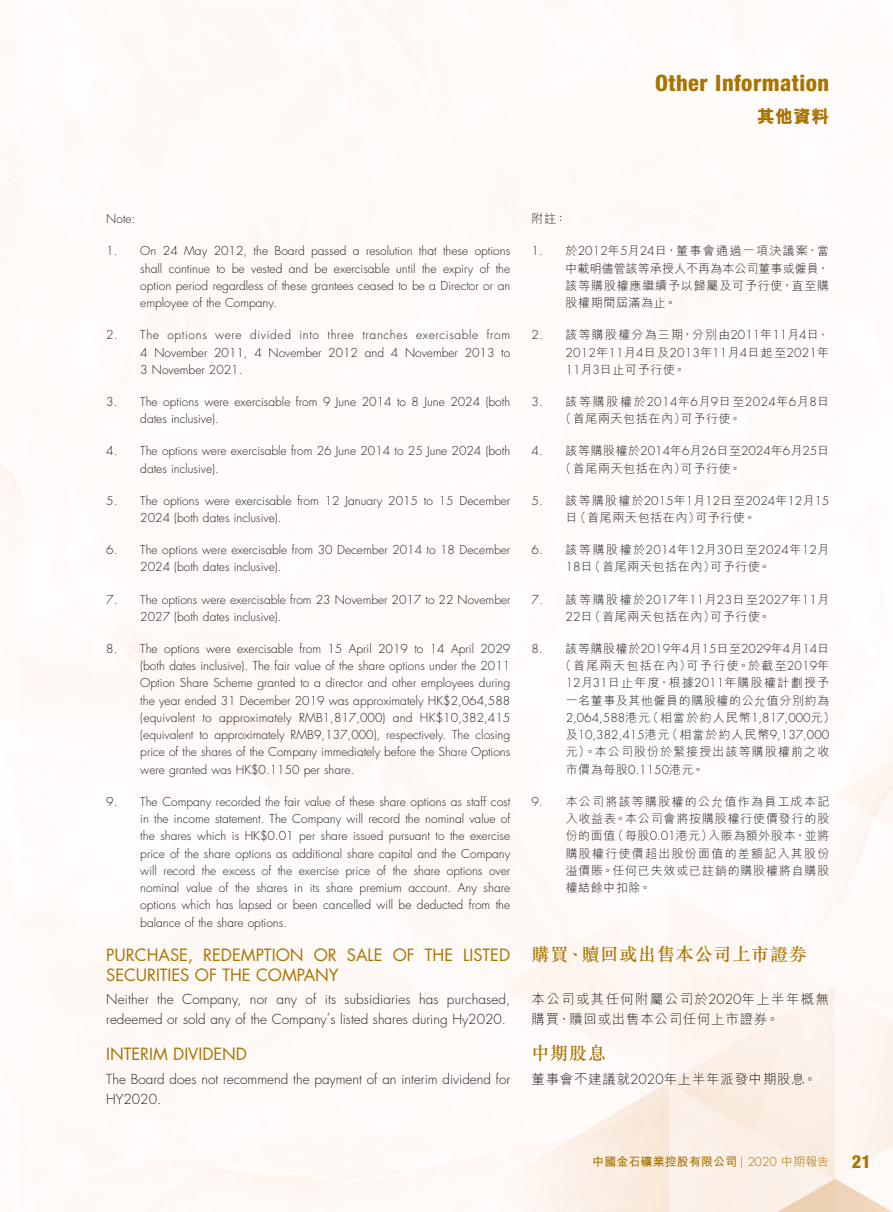
<style>
.page{position:relative;width:893px;height:1212px;background:#fff}
.page>*{position:absolute;margin:0;border:0;box-sizing:border-box;transform-origin:0 0}
.t1{font:800 condensed 22.5px "Helvetica Neue LT Std";letter-spacing:.02em;color:#a97300}
.t2{font:500 18px "M Sung HK";letter-spacing:.045em;color:#a97300}
.t3{font:800 18px "M Hei HK";color:#a97300}
.t4{font:800 condensed 18px "Helvetica Neue LT Std";color:#a97300}
.t5{font:16.5px/19.5px "Futura Std";letter-spacing:-.005em;color:#a97300}
.t6{font:300 13.5px/19.5px "Futura Std";color:#231f20}
.t7{font:300 13.5px/19.5px "M Hei HK";letter-spacing:.1em;color:#231f20}
.t8{font:300 13.5px "M Hei HK";letter-spacing:.05em;color:#231f20}
.t9{font:300 12px/17.2px "Futura Std";color:#231f20}
.t10{font:300 12px/17.2px "M Hei HK";letter-spacing:.05em;color:#231f20;text-align:justify}
.t11{font:300 12px/17.2px "M Hei HK";letter-spacing:.105em;color:#231f20;text-align:center}
.t12{font:300 12px "Futura Std";letter-spacing:.03em;color:#231f20}
.t13{font:300 12px/17.2px "M Hei HK";letter-spacing:.09em;color:#231f20}
.t14{font:300 12px "Futura Std";letter-spacing:.02em;color:#231f20}
.t15{font:300 12px "Futura Std";letter-spacing:.04em;color:#231f20}
.t16{font:300 12px "M Hei HK";letter-spacing:.1em;color:#231f20}
.t17{font:700 12px "M Hei HK";letter-spacing:.01em;color:#a97300}
.s1{font-family:"Futura Std"}
.s2{font-family:"M Hei HK"}
.s3{font-family:"Futura Std";font-weight:300}
.s4{font-weight:300}
</style>
<div class="page">
<h1 class="t1" style="left:655px;top:69px;width:176px">Other Information</h1>
<h2 class="t3" style="left:757px;top:107px;width:74px">其他資料</h2>
<p class="t9" style="left:106px;top:211px;width:31px">Note:</p>
<p class="t9" style="left:140px;top:243px;width:371px;text-align:justify;text-indent:-34px">1. On 24 May 2012, the Board passed a resolution that these options shall continue to be vested and be exercisable until the expiry of the option period regardless of these grantees ceased to be a Director or an employee of the Company.</p>
<p class="t9" style="left:140px;top:327px;width:371px;text-align:justify;text-indent:-34px">2. The options were divided into three tranches exercisable from 4 November 2011, 4 November 2012 and 4 November 2013 to 3 November 2021.</p>
<p class="t9" style="left:140px;top:393px;width:371px;text-indent:-34px">3. The options were exercisable from 9 June 2014 to 8 June 2024 (both dates inclusive).</p>
<p class="t9" style="left:140px;top:443px;width:371px;text-indent:-34px">4. The options were exercisable from 26 June 2014 to 25 June 2024 (both dates inclusive).</p>
<p class="t9" style="left:140px;top:492px;width:371px;text-indent:-34px">5. The options were exercisable from 12 January 2015 to 15 December<br>2024 (both dates inclusive).</p>
<p class="t9" style="left:140px;top:541px;width:371px;text-indent:-34px">6. The options were exercisable from 30 December 2014 to 18 December<br>2024 (both dates inclusive).</p>
<p class="t9" style="left:140px;top:591px;width:372px;text-indent:-34px">7. The options were exercisable from 23 November 2017 to 22 November<br>2027 (both dates inclusive).</p>
<p class="t9" style="left:140px;top:640px;width:371px;text-align:justify;text-indent:-34px">8. The options were exercisable from 15 April 2019 to 14 April 2029 (both dates inclusive). The fair value of the share options under the 2011<br>Option Share Scheme granted to a director and other employees during the year ended 31 December 2019 was approximately HK$2,064,588 (equivalent to approximately RMB1,817,000) and HK$10,382,415 (equivalent to approximately RMB9,137,000), respectively. The closing price of the shares of the Company immediately before the Share Options were granted was HK$0.1150 per share.</p>
<p class="t9" style="left:140px;top:793px;width:371px;text-align:justify;text-indent:-34px">9. The Company recorded the fair value of these share options as staff cost in the income statement. The Company will record the nominal value of the shares which is HK$0.01 per share issued pursuant to the exercise price of the share options as additional share capital and the Company will record the excess of the exercise price of the share options over nominal value of the shares in its share premium account. Any share options which has lapsed or been cancelled will be deducted from the balance of the share options.</p>
<h3 class="t5" style="left:106px;top:945px;width:405px">PURCHASE, REDEMPTION OR SALE OF THE LISTED<br>SECURITIES OF THE COMPANY</h3>
<p class="t6" style="left:106px;top:990px;width:406px">Neither the Company, nor any of its subsidiaries has purchased, redeemed or sold any of the Company’s listed shares during Hy2020.</p>
<h3 class="t5" style="left:106px;top:1045px;width:142px">INTERIM DIVIDEND</h3>
<p class="t6" style="left:106px;top:1070px;width:405px">The Board does not recommend the payment of an interim dividend for<br>HY2020.</p>
<p class="t10" style="left:531px;top:210px;width:37px">附註：</p>
<p class="t10" style="left:566px;top:242px;width:265px;text-indent:-34px"><span class="s1">1.</span> 於<span class="s1">2012</span>年<span class="s1">5</span>月<span class="s1">24</span>日，董事會通過一項決議案，當中載明儘管該等承授人不再為本公司董事或僱員，該等購股權應繼續予以歸屬及可予行使，直至購股權期間屆滿為止。</p>
<p class="t16" style="left:532px;top:329px;width:299px"><span class="s1">2.</span> 該等購股權分為三期，分別由<span class="s1">2011</span>年<span class="s1">11</span>月<span class="s1">4</span>日、</p>
<p class="t14" style="left:566px;top:345px;width:265px">2012<span class="s2">年</span>11<span class="s2">月</span>4<span class="s2">日及</span>2013<span class="s2">年</span>11<span class="s2">月</span>4<span class="s2">日起至</span>2021<span class="s2">年</span></p>
<p class="t10" style="left:566px;top:361px;width:121px"><span class="s1">11</span>月<span class="s1">3</span>日止可予行使。</p>
<p class="t15" style="left:532px;top:394px;width:299px">3. <span class="s2">該等購股權於</span>2014<span class="s2">年</span>6<span class="s2">月</span>9<span class="s2">日至</span>2024<span class="s2">年</span>6<span class="s2">月</span>8<span class="s2">日</span></p>
<p class="t10" style="left:560px;top:410px;width:183px">（首尾兩天包括在內）可予行使。</p>
<p class="t9" style="left:532px;top:443px;width:299px">4. <span class="s2">該等購股權於</span>2014<span class="s2">年</span>6<span class="s2">月</span>26<span class="s2">日至</span>2024<span class="s2">年</span>6<span class="s2">月</span>25<span class="s2">日</span></p>
<p class="t10" style="left:560px;top:459px;width:183px">（首尾兩天包括在內）可予行使。</p>
<p class="t9" style="left:532px;top:492px;width:299px">5. <span class="s2">該等購股權於</span>2015<span class="s2">年</span>1<span class="s2">月</span>12<span class="s2">日至</span>2024<span class="s2">年</span>12<span class="s2">月</span>15</p>
<p class="t10" style="left:566px;top:509px;width:192px">日（首尾兩天包括在內）可予行使。</p>
<p class="t12" style="left:532px;top:542px;width:299px">6. <span class="s2">該等購股權於</span>2014<span class="s2">年</span>12<span class="s2">月</span>30<span class="s2">日至</span>2024<span class="s2">年</span>12<span class="s2">月</span></p>
<p class="t10" style="left:566px;top:558px;width:206px"><span class="s1">18</span>日（首尾兩天包括在內）可予行使。</p>
<p class="t12" style="left:532px;top:592px;width:299px">7. <span class="s2">該等購股權於</span>2017<span class="s2">年</span>11<span class="s2">月</span>23<span class="s2">日至</span>2027<span class="s2">年</span>11<span class="s2">月</span></p>
<p class="t10" style="left:566px;top:608px;width:206px"><span class="s1">22</span>日（首尾兩天包括在內）可予行使。</p>
<p class="t9" style="left:532px;top:640px;width:299px">8. <span class="s2">該等購股權於</span>2019<span class="s2">年</span>4<span class="s2">月</span>15<span class="s2">日至</span>2029<span class="s2">年</span>4<span class="s2">月</span>14<span class="s2">日</span></p>
<p class="t11" style="left:560px;top:657px;width:271px">（首尾兩天包括在內）可予行使。於截至<span class="s1">2019</span>年<br><span class="s1">12</span>月<span class="s1">31</span>日止年度，根據<span class="s1">2011</span>年購股權計劃授予一名董事及其他僱員的購股權的公允值分別約為</p>
<p class="t9" style="left:566px;top:709px;width:271px">2,064,588<span class="s2">港元（相當於約人民幣</span>1,817,000<span class="s2">元）及</span>10,382,415<span class="s2">港元（相當於約人民幣</span>9,137,000</p>
<p class="t13" style="left:566px;top:743px;width:265px">元）。本公司股份於緊接授出該等購股權前之收市價為每股<span class="s1">0.1150</span>港元。</p>
<p class="t10" style="left:566px;top:792px;width:265px;text-indent:-34px"><span class="s1">9.</span> 本公司將該等購股權的公允值作為員工成本記入收益表。本公司會將按購股權行使價發行的股份的面值（每股<span class="s1">0.01</span>港元）入賬為額外股本，並將購股權行使價超出股份面值的差額記入其股份溢價賬。任何已失效或已註銷的購股權將自購股權結餘中扣除。</p>
<h2 class="t2" style="left:531px;top:942px;width:277px">購買、贖回或出售本公司上市證券</h2>
<p class="t7" style="left:531px;top:989px;width:299px">本公司或其任何附屬公司於<span class="s1">2020</span>年上半年概無購買、贖回或出售本公司任何上市證券。</p>
<h2 class="t2" style="left:531px;top:1041px;width:76px">中期股息</h2>
<p class="t8" style="left:531px;top:1072px;width:287px">董事會不建議就<span class="s1">2020</span>年上半年派發中期股息。</p>
<p class="t17" style="left:592px;top:1152px;width:238px">中國金石礦業控股有限公司 <span class="s3">| 2020</span> <span class="s4">中期報告</span></p>
<h2 class="t4" style="left:852px;top:1150px;width:20px">21</h2>
</div>
